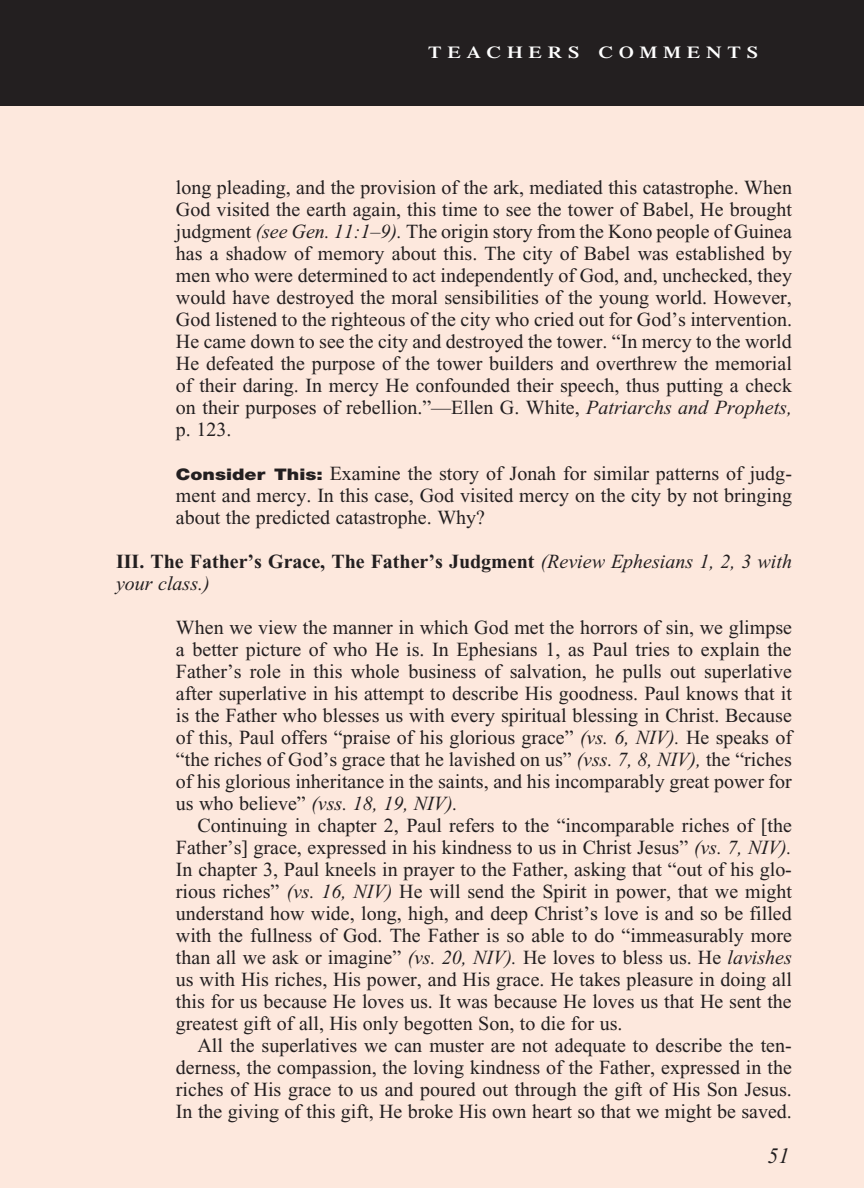
<style>
.page{position:relative;width:864px;height:1188px;background:#fff}
.page>*{position:absolute;margin:0;border:0;box-sizing:border-box;transform-origin:0 0}
.t1{font:italic 22px "Times New Roman";color:#231f20}
.Objectives_Body_Text{font:20px/22px "Times New Roman";color:#231f20;text-align:justify}
.First_Line_Space_Tea{font:20px/22px "Times New Roman";color:#231f20;text-align:justify}
.Roman_Numeral_Sub_He{font:700 20px/22px "Times New Roman";color:#231f20}
.t2{font:600 16.8px "Times";letter-spacing:.285em;color:#fff;scale:1.2 1}
.s1{font-style:italic}
.s2{font-family:"Helvetica Neue";font-weight:900;font-size:16px}
.s3{font-weight:400;font-style:italic}
</style>
<div class="page">
<div style="left:0;top:98px;width:864px;height:1090px;background:#fde8dd"></div>
<div style="left:0;top:0;width:864px;height:105px;background:#231f20"></div>
<p class="t2" style="left:428px;top:43px;width:276px">TEACHERS COMMENTS</p>
<p class="Objectives_Body_Text" style="left:176px;top:176px;width:618px">long pleading, and the provision of the ark, mediated this catastrophe. When God visited the earth again, this time to see the tower of Babel, He brought judgment <span class="s1">(see Gen. 11:1–9).</span> The origin story from the Kono people of Guinea has a shadow of memory about this. The city of Babel was established by men who were determined to act independently of God, and, unchecked, they would have destroyed the moral sensibilities of the young world. However, God listened to the righteous of the city who cried out for God’s intervention.<br>He came down to see the city and destroyed the tower. “In mercy to the world He defeated the purpose of the tower builders and overthrew the memorial of their daring. In mercy He confounded their speech, thus putting a check on their purposes of rebellion.”—Ellen G. White, <span class="s1">Patriarchs and Prophets, </span>p. 123.</p>
<p class="First_Line_Space_Tea" style="left:176px;top:462px;width:618px"><span class="s2">Consider This:</span> Examine the story of Jonah for similar patterns of judg&shy;ment and mercy. In this case, God visited mercy on the city by not bringing about the predicted catastrophe. Why?</p>
<p class="Roman_Numeral_Sub_He" style="left:116px;top:550px;width:677px">III. The Father’s Grace, The Father’s Judgment <span class="s3">(Review Ephesians 1, 2, 3 with your class.)</span></p>
<p class="Objectives_Body_Text" style="left:176px;top:616px;width:618px">When we view the manner in which God met the horrors of sin, we glimpse a better picture of who He is. In Ephesians 1, as Paul tries to explain the Father’s role in this whole business of salvation, he pulls out superlative after superlative in his attempt to describe His goodness. Paul knows that it is the Father who blesses us with every spiritual blessing in Christ. Because of this, Paul offers “praise of his glorious grace” <span class="s1">(vs. 6, NIV).</span> He speaks of “the riches of God’s grace that he lavished on us” <span class="s1">(vss. 7, 8, NIV),</span> the “riches of his glorious inheritance in the saints, and his incomparably great power for us who believe” <span class="s1">(vss. 18, 19, NIV).</span></p>
<p class="Objectives_Body_Text" style="left:176px;top:814px;width:618px;text-indent:22px">Continuing in chapter 2, Paul refers to the “incomparable riches of [the Father’s] grace, expressed in his kindness to us in Christ Jesus” <span class="s1">(vs. 7, NIV).<br></span>In chapter 3, Paul kneels in prayer to the Father, asking that “out of his glo&shy;rious riches” <span class="s1">(vs. 16, NIV)</span> He will send the Spirit in power, that we might understand how wide, long, high, and deep Christ’s love is and so be filled with the fullness of God. The Father is so able to do “immeasurably more than all we ask or imagine” <span class="s1">(vs. 20, NIV).</span> He loves to bless us. He <span class="s1">lavishes </span>us with His riches, His power, and His grace. He takes pleasure in doing all this for us because He loves us. It was because He loves us that He sent the greatest gift of all, His only begotten Son, to die for us.</p>
<p class="Objectives_Body_Text" style="left:176px;top:1034px;width:618px;text-indent:22px">All the superlatives we can muster are not adequate to describe the ten&shy;derness, the compassion, the loving kindness of the Father, expressed in the riches of His grace to us and poured out through the gift of His Son Jesus.<br>In the giving of this gift, He broke His own heart so that we might be saved.</p>
<p class="t1" style="left:767px;top:1144px;width:23px">51</p>
</div>
